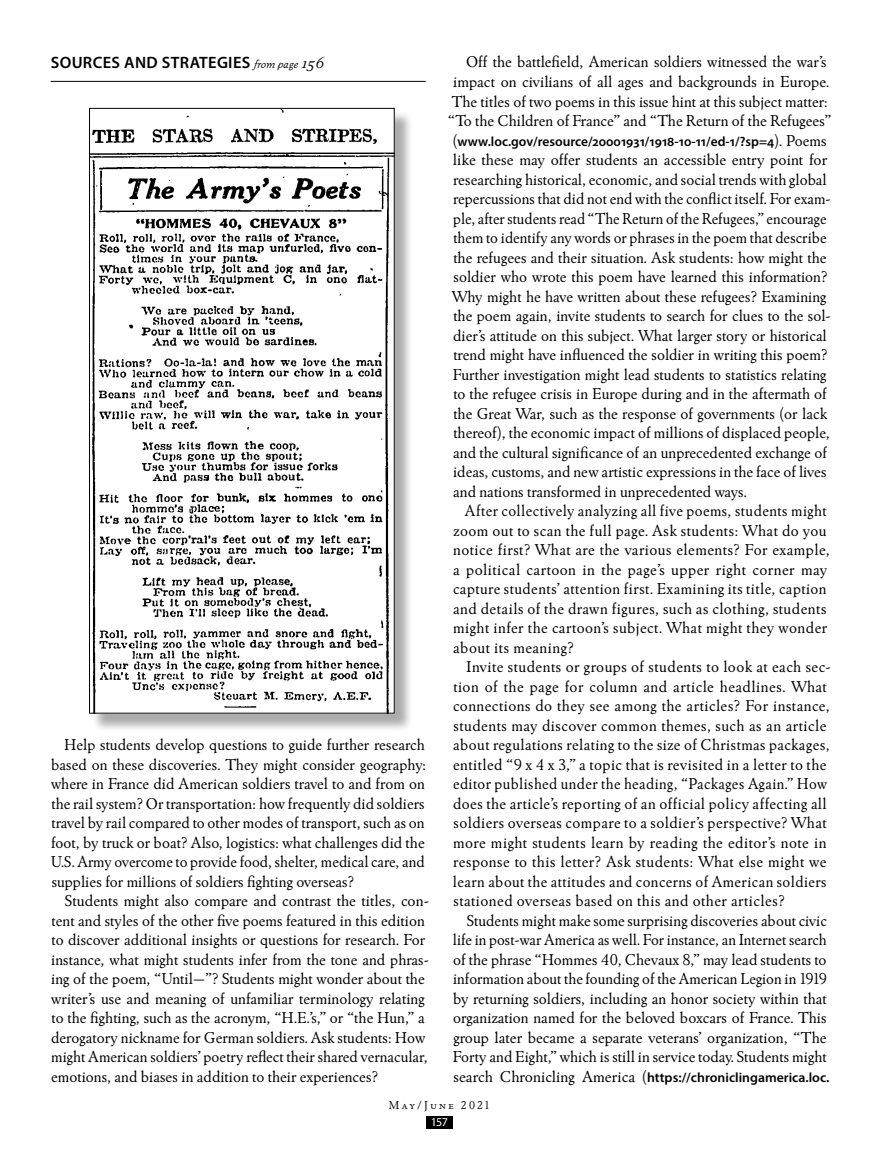
<style>
.page{position:relative;width:878px;height:1161px;background:#fff}
.page>*{position:absolute;margin:0;border:0;box-sizing:border-box;transform-origin:0 0}
.t1{font:16.5px/19.5px "Winchester New ITC";color:#000;text-align:justify}
.t2{font:16.5px/19.5px "Winchester New ITC";letter-spacing:.025em;color:#000}
.t3{font:600 16.5px "Myriad Pro";letter-spacing:.02em;color:#000}
.t4{font:600 13.5px "Myriad Pro";color:#000}
.t5{font:12px "Winchester New ITC Book SC";letter-spacing:.2em;color:#000}
.t6{font:12px "Myriad Pro";color:#fff}
.s1{font-family:"Winchester New ITC Book Italic OS";font-weight:400;font-size:12px}
.s2{font-family:"Winchester New ITC Book Italic OS";font-weight:400}
.s3{font-family:"Winchester New ITC";font-weight:400;font-size:16.5px}
.s4{font-family:"Winchester New ITC"}
</style>
<div class="page">
<hr style="left:51px;top:81px;width:375px;height:1px;background:#000">
<div style="left:91px;top:110px;width:322px;height:622px;background:#000;opacity:.33"></div>
<img style="left:91px;top:110px;width:301px;height:602px">
<div style="left:426px;top:1117px;width:26px;height:12px;background:#000"></div>
<p class="t3" style="left:51px;top:51px;width:274px">SOURCES AND STRATEGIES <span class="s1">from page</span> <span class="s2">156</span></p>
<p class="t1" style="left:51px;top:735px;width:377px;text-indent:14px">Help students develop questions to guide further research based on these discoveries. They might consider geography: where in France did American soldiers travel to and from on the rail system? Or transportation: how frequently did soldiers travel by rail compared to other modes of transport, such as on foot, by truck or boat? Also, logistics: what challenges did the U.S. Army overcome to provide food, shelter, medical care, and supplies for millions of soldiers fighting overseas?</p>
<p class="t1" style="left:51px;top:891px;width:379px;text-align:left;text-indent:14px">Students might also compare and contrast the titles, con&shy;tent and styles of the other five poems featured in this edition to discover additional insights or questions for research. For instance, what might students infer from the tone and phras&shy;ing of the poem, “Until—”? Students might wonder about the writer’s use and meaning of unfamiliar terminology relating to the fighting, such as the acronym, “H.E.’s,” or “the Hun,” a derogatory nickname for German soldiers. Ask students: How might American soldiers’ poetry reflect their shared vernacular, emotions, and biases in addition to their experiences?</p>
<p class="t1" style="left:448px;top:52px;width:385px;text-align:right">Off the battlefield, American soldiers witnessed the war’s impact on civilians of all ages and backgrounds in Europe.<br>The titles of two poems in this issue hint at this subject matter: “To the Children of France” and “The Return of the Refugees”</p>
<p class="t4" style="left:452px;top:132px;width:375px"><span class="s3">(</span>www.loc.gov/resource/20001931/1918-10-11/ed-1/?sp=4<span class="s3">). Poems</span></p>
<p class="t1" style="left:452px;top:150px;width:380px;text-align:left">like these may offer students an accessible entry point for researching historical, economic, and social trends with global repercussions that did not end with the conflict itself. For exam&shy;ple, after students read “The Return of the Refugees,” encourage them to identify any words or phrases in the poem that describe the refugees and their situation. Ask students: how might the soldier who wrote this poem have learned this information?<br>Why might he have written about these refugees? Examining the poem again, invite students to search for clues to the sol&shy;dier’s attitude on this subject. What larger story or historical trend might have influenced the soldier in writing this poem?<br>Further investigation might lead students to statistics relating to the refugee crisis in Europe during and in the aftermath of the Great War, such as the response of governments (or lack thereof), the economic impact of millions of displaced people, and the cultural significance of an unprecedented exchange of ideas, customs, and new artistic expressions in the face of lives and nations transformed in unprecedented ways.</p>
<p class="t2" style="left:453px;top:501px;width:378px;text-indent:12px">After collectively analyzing all five poems, students might zoom out to scan the full page. Ask students: What do you notice first? What are the various elements? For example, a political cartoon in the page’s upper right corner may capture students’ attention first. Examining its title, caption and details of the drawn figures, such as clothing, students might infer the cartoon’s subject. What might they wonder about its meaning?</p>
<p class="t2" style="left:453px;top:657px;width:379px;text-indent:13px">Invite students or groups of students to look at each sec&shy;tion of the page for column and article headlines. What connections do they see among the articles? For instance, students may discover common themes, such as an article about regulations relating to the size of Christmas packages, entitled “9 x 4 x 3,” a topic that is revisited in a letter to the editor published under the heading, “Packages Again.” How does the article’s reporting of an official policy affecting all soldiers overseas compare to a soldier’s perspective? What more might students learn by reading the editor’s note in response to this letter? Ask students: What else might we learn about the attitudes and concerns of American soldiers stationed overseas based on this and other articles?</p>
<p class="t1" style="left:453px;top:910px;width:375px;text-indent:14px">Students might make some surprising discoveries about civic life in post-war America as well. For instance, an Internet search of the phrase “Hommes 40, Chevaux 8,” may lead students to information about the founding of the American Legion in 1919 by returning soldiers, including an honor society within that organization named for the beloved boxcars of France. This group later became a separate veterans’ organization, “The Forty and Eight,” which is still in service today. Students might</p>
<p class="t4" style="left:453px;top:1068px;width:377px"><span class="s3">search Chronicling America (</span>https://chroniclingamerica.loc.</p>
<p class="t5" style="left:389px;top:1098px;width:103px">May/June <span class="s4">2021</span></p>
<p class="t6" style="left:431px;top:1115px;width:19px">157</p>
</div>
